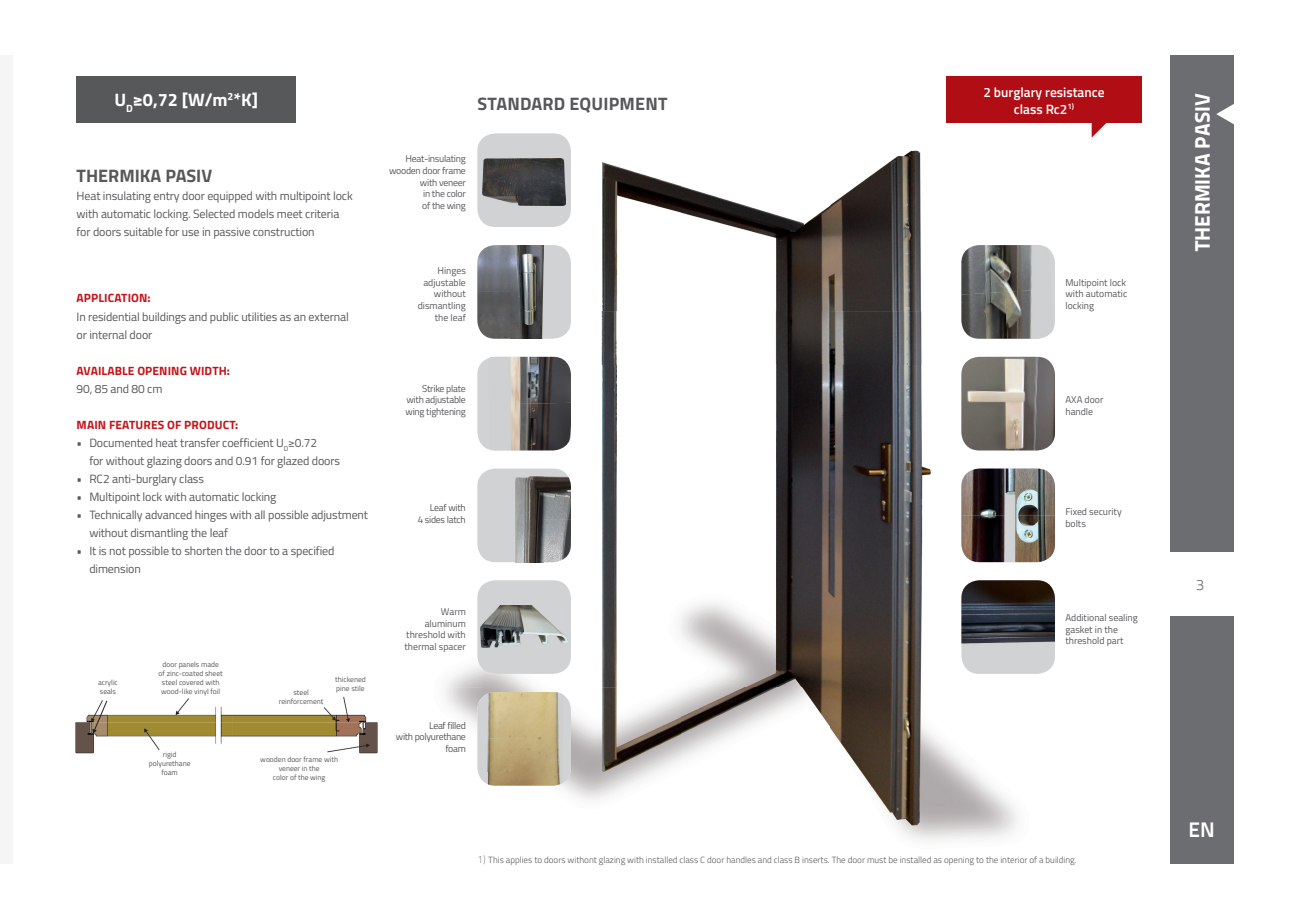
<style>
.page{position:relative;width:1289px;height:919px;background:#fff}
.page>*{position:absolute;margin:0;border:0;box-sizing:border-box;transform-origin:0 0}
.t1{font:21px "Titillium Text 25 L 999 wt";color:#fff}
.t2{font:21px "Titillium Text 25 L 800 wt";color:#fff}
.t3{font:700 18px "Titillium Web";color:#57585a}
.t4{font:700 18px "Titillium Web";color:#fff}
.t5{font:15px "Titillium Text 25 L 250 wt";color:#6c6d70}
.t6{font:600 13.5px/16.5px "Titillium Web";color:#fff;text-align:center}
.t7{font:12px/18px "Titillium Web";letter-spacing:-.01em;color:#57585a}
.t8{font:700 12px "Titillium Web";letter-spacing:.01em;color:#c4121a}
.t9{font:9.75px/11.7px "Titillium Web";color:#57585a}
.t10{font:9.75px/11.7px "Titillium Web";letter-spacing:-.025em;color:#57585a;text-align:right}
.t11{font:9.75px/11.7px "Titillium Web";letter-spacing:-.03em;color:#57585a;text-align:right}
.t12{font:300 9px "Titillium Web";color:#57585a}
.t13{font:7.5px/9px "Titillium Web";color:#57585a;text-align:center}
.s1{font-family:"Titillium Text 25 L 1 wt";font-weight:400;font-size:10.5px}
</style>
<div class="page">
<div style="left:0;top:55px;width:13px;height:808px;background:#f5f5f6"></div>
<div style="left:1169px;top:55px;width:64px;height:808px;background:#6c6d70"></div>
<div style="left:1166px;top:552px;width:67px;height:64px;background:#fff"></div>
<svg style="left:1216px;top:103px;width:18px;height:22px"></svg>
<img style="left:557px;top:150px;width:364px;height:161px">
<img style="left:485px;top:311px;width:494px;height:54px">
<img style="left:979px;top:338px;width:49px;height:113px">
<img style="left:533px;top:365px;width:446px;height:475px">
<img style="left:483px;top:446px;width:50px;height:340px">
<svg style="left:1091px;top:123px;width:16px;height:15px"></svg>
<div style="left:946px;top:77px;width:195px;height:46px;background:#b00d15"></div>
<div style="left:477px;top:133px;width:94px;height:94px;background:#d1d2d4;border-radius:18px"></div>
<img style="left:482px;top:158px;width:84px;height:47px">
<div style="left:477px;top:692px;width:94px;height:93px;background:#d1d2d4;border-radius:18px"></div>
<img style="left:487px;top:692px;width:76px;height:93px">
<div style="left:477px;top:580px;width:94px;height:93px;background:#d1d2d4;border-radius:18px"></div>
<img style="left:481px;top:605px;width:86px;height:42px">
<div style="left:477px;top:245px;width:94px;height:93px;background:#d1d2d4;border-radius:18px"></div>
<img style="left:477px;top:245px;width:67px;height:93px">
<div style="left:477px;top:357px;width:94px;height:93px;background:#d1d2d4;border-radius:18px"></div>
<img style="left:488px;top:357px;width:83px;height:93px">
<div style="left:477px;top:468px;width:94px;height:94px;background:#d1d2d4;border-radius:18px"></div>
<img style="left:516px;top:476px;width:55px;height:86px">
<img style="left:961px;top:468px;width:93px;height:94px">
<div style="left:961px;top:580px;width:93px;height:93px;background:#d1d2d4;border-radius:18px"></div>
<img style="left:961px;top:580px;width:93px;height:64px">
<img style="left:961px;top:357px;width:93px;height:93px">
<img style="left:961px;top:245px;width:40px;height:47px">
<img style="left:1001px;top:245px;width:49px;height:47px">
<img style="left:961px;top:292px;width:43px;height:46px">
<img style="left:1004px;top:289px;width:49px;height:49px">
<img style="left:75px;top:696px;width:303px;height:58px">
<svg style="left:92px;top:699px;width:16px;height:34px"></svg>
<div style="left:77px;top:77px;width:219px;height:46px;background:#57585a"></div>
<p class="t6" style="left:983px;top:83px;width:123px">2 burglary resistance class Rc2<sup>1)</sup></p>
<h2 class="t4" style="left:114px;top:86px;width:145px">U<sub>D</sub>≥0,72 [W/m<sup>2</sup>*K]</h2>
<h1 class="t1" style="left:1185px;top:251px;width:159px;rotate:-90deg">THERMIKA PASIV</h1>
<h2 class="t3" style="left:477px;top:90px;width:191px">STANDARD EQUIPMENT</h2>
<p class="t10" style="left:389px;top:152px;width:78px">Heat-insulating wooden door frame with veneer<br>in the color<br>of the wing</p>
<h2 class="t3" style="left:77px;top:162px;width:137px">THERMIKA PASIV</h2>
<p class="t7" style="left:77px;top:186px;width:278px">Heat insulating entry door equipped with multipoint lock with automatic locking. Selected models meet criteria for doors suitable for use in passive construction</p>
<p class="t8" style="left:77px;top:289px;width:75px">APPLICATION:</p>
<p class="t7" style="left:77px;top:307px;width:274px">In residential buildings and public utilities as an external or internal door</p>
<p class="t8" style="left:77px;top:361px;width:155px">AVAILABLE OPENING WIDTH:</p>
<p class="t7" style="left:77px;top:379px;width:87px">90, 85 and 80 cm</p>
<p class="t8" style="left:77px;top:415px;width:163px">MAIN FEATURES OF PRODUCT:</p>
<p class="t7" style="left:89px;top:433px;width:252px;text-indent:-13px">• Documented heat transfer coefficient U<sub>D</sub>≥0.72<br>for without glazing doors and 0.91 for glazed doors</p>
<p class="t7" style="left:77px;top:469px;width:129px">• RC2 anti-burglary class</p>
<p class="t7" style="left:77px;top:487px;width:201px">• Multipoint lock with automatic locking</p>
<p class="t7" style="left:89px;top:505px;width:280px;text-indent:-13px">• Technically advanced hinges with all possible adjustment without dismantling the leaf</p>
<p class="t7" style="left:89px;top:541px;width:247px;text-indent:-13px">• It is not possible to shorten the door to a specified dimension</p>
<p class="t13" style="left:98px;top:677px;width:21px;text-align:left">acrylic seals</p>
<p class="t13" style="left:159px;top:659px;width:66px">door panels made of zinc-coated sheet steel covered with wood-like vinyl foil</p>
<p class="t13" style="left:149px;top:749px;width:43px">rigid polyurethane foam</p>
<p class="t13" style="left:279px;top:687px;width:46px">steel reinforcement</p>
<p class="t13" style="left:335px;top:674px;width:32px;text-align:left">thickened pine stile</p>
<p class="t13" style="left:260px;top:754px;width:79px">wooden door frame with veneer in the<br>color of the wing</p>
<p class="t9" style="left:418px;top:264px;width:50px;text-align:right">Hinges adjustable without dismantling the leaf</p>
<p class="t9" style="left:405px;top:382px;width:62px;text-align:justify;text-indent:17px">Strike plate with adjustable wing tightening</p>
<p class="t9" style="left:1065px;top:276px;width:63px;text-align:justify">Multipoint lock with automatic locking</p>
<p class="t9" style="left:1065px;top:393px;width:40px">AXA door handle</p>
<p class="t10" style="left:418px;top:501px;width:50px">Leaf with<br>4 sides latch</p>
<p class="t9" style="left:1065px;top:505px;width:58px">Fixed security bolts</p>
<p class="t9" style="left:404px;top:605px;width:63px;text-align:right">Warm aluminum threshold with thermal spacer</p>
<p class="t11" style="left:396px;top:718px;width:71px">Leaf filled<br>with polyurethane foam</p>
<p class="t9" style="left:1065px;top:611px;width:74px">Additional sealing gasket in the threshold part</p>
<p class="t12" style="left:477px;top:853px;width:600px"><span class="s1">1)</span> This applies to doors withont glazing with installed class C door handles and class B inserts. The door must be installed as opening to the interior of a building.</p>
<p class="t5" style="left:1196px;top:574px;width:9px">3</p>
<h1 class="t2" style="left:1188px;top:813px;width:28px">EN</h1>
</div>
